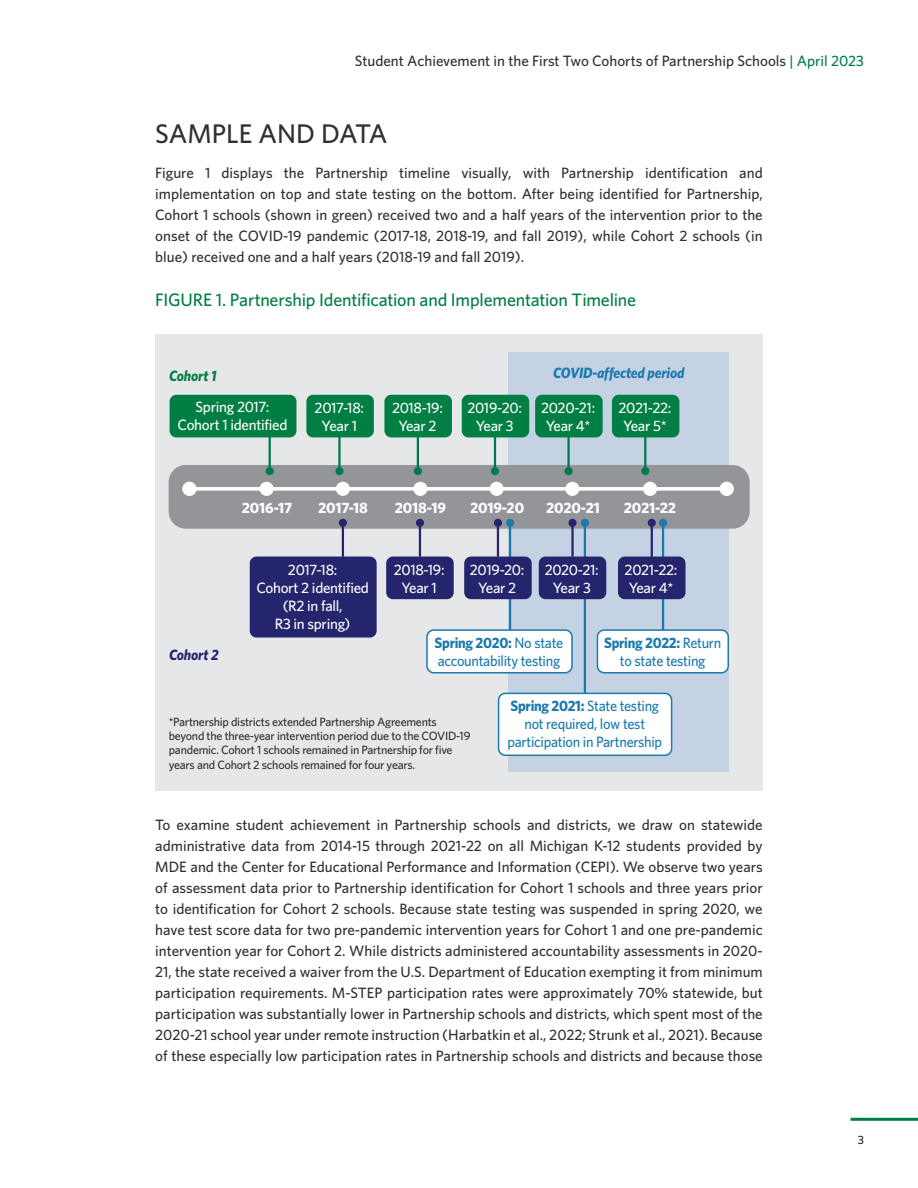
<style>
.page{position:relative;width:918px;height:1188px;background:#fff}
.page>*{position:absolute;margin:0;border:0;box-sizing:border-box;transform-origin:0 0}
.Header1{font:500 27px "Whitney";color:#312f30}
.Figure_Title{font:500 18px "Whitney";letter-spacing:-.01em;color:#007e43}
.BodyCopy{font:500 15px/21px "Whitney";color:#312f30;text-align:justify}
.BodyCopy-2{font:500 15px/18px "Whitney";letter-spacing:-.02em;color:#fff;text-align:center}
.BodyCopy-3{font:500 15px/18px "Whitney";letter-spacing:-.02em;color:#1a7aac;text-align:center;scale:.95 1}
.BodyCopy-4{font:700 15px "Whitney";letter-spacing:-.01em;color:#fff}
.BodyCopy-5{font:italic 700 15px "Whitney";letter-spacing:-.01em;color:#1a7aac;scale:.95 1}
.BodyCopy-6{font:italic 700 15px "Whitney";letter-spacing:-.01em;color:#007e43;scale:.95 1}
.BodyCopy-7{font:italic 700 15px "Whitney";letter-spacing:-.01em;color:#24256c;scale:.95 1}
.BodyCopy-8{font:500 12px/14.4px "Whitney";letter-spacing:-.02em;color:#312f30}
.t1{font:500 12px "Whitney";color:#231f20}
.s1{color:#007e43}
.s2{font-weight:700}
</style>
<div class="page">
<hr style="left:850px;top:1118px;width:68px;height:3px;background:#007e43">
<div style="left:155px;top:334px;width:608px;height:457px;background:#e6e7e9"></div>
<div style="left:509px;top:352px;width:220px;height:420px;background:#c4d2e4"></div>
<div style="left:169px;top:465px;width:581px;height:64px;background:#939598;border-radius:17px"></div>
<svg style="left:197px;top:487px;width:523px;height:4px;fill:#fdfdfd"></svg>
<div style="left:182px;top:482px;width:15px;height:14px;background:#fff;border-radius:50%"></div>
<div style="left:720px;top:482px;width:14px;height:14px;background:#fff;border-radius:50%"></div>
<div style="left:260px;top:482px;width:14px;height:14px;background:#fff;border-radius:50%"></div>
<div style="left:336px;top:482px;width:14px;height:14px;background:#fff;border-radius:50%"></div>
<div style="left:413px;top:482px;width:14px;height:14px;background:#fff;border-radius:50%"></div>
<div style="left:490px;top:482px;width:14px;height:14px;background:#fff;border-radius:50%"></div>
<div style="left:565px;top:482px;width:14px;height:14px;background:#fff;border-radius:50%"></div>
<div style="left:643px;top:482px;width:14px;height:14px;background:#fff;border-radius:50%"></div>
<div style="left:170px;top:395px;width:126px;height:42px;background:#007e43;border-radius:7px"></div>
<div style="left:306px;top:395px;width:68px;height:42px;background:#007e43;border-radius:7px"></div>
<div style="left:384px;top:395px;width:68px;height:42px;background:#007e43;border-radius:7px"></div>
<hr style="left:567px;top:436px;width:3px;height:35px;background:#00794d">
<div style="left:565px;top:467px;width:8px;height:8px;background:#00794d;border-radius:50%"></div>
<hr style="left:644px;top:436px;width:2px;height:35px;background:#00794d">
<div style="left:641px;top:467px;width:8px;height:8px;background:#00794d;border-radius:50%"></div>
<div style="left:612px;top:395px;width:67px;height:42px;background:#007e43;border-radius:7px"></div>
<hr style="left:342px;top:523px;width:2px;height:34px;background:#24256c">
<div style="left:339px;top:519px;width:8px;height:8px;background:#24256c;border-radius:50%"></div>
<div style="left:250px;top:557px;width:127px;height:81px;background:#24256c;border-radius:7px"></div>
<hr style="left:419px;top:523px;width:2px;height:34px;background:#24256c">
<div style="left:416px;top:519px;width:8px;height:8px;background:#24256c;border-radius:50%"></div>
<hr style="left:497px;top:523px;width:2px;height:34px;background:#24256c">
<div style="left:494px;top:519px;width:8px;height:8px;background:#24256c;border-radius:50%"></div>
<hr style="left:571px;top:523px;width:3px;height:34px;background:#24256c">
<div style="left:568px;top:519px;width:9px;height:8px;background:#24256c;border-radius:50%"></div>
<hr style="left:651px;top:523px;width:2px;height:34px;background:#24256c">
<div style="left:648px;top:519px;width:8px;height:8px;background:#24256c;border-radius:50%"></div>
<hr style="left:494px;top:436px;width:2px;height:35px;background:#00794d">
<div style="left:491px;top:467px;width:8px;height:8px;background:#00794d;border-radius:50%"></div>
<hr style="left:417px;top:436px;width:2px;height:35px;background:#00794d">
<div style="left:414px;top:467px;width:8px;height:8px;background:#00794d;border-radius:50%"></div>
<hr style="left:338px;top:436px;width:3px;height:35px;background:#00794d">
<div style="left:335px;top:467px;width:9px;height:8px;background:#00794d;border-radius:50%"></div>
<hr style="left:269px;top:436px;width:2px;height:35px;background:#00794d">
<div style="left:266px;top:467px;width:8px;height:8px;background:#00794d;border-radius:50%"></div>
<hr style="left:509px;top:523px;width:2px;height:107px;background:#1a7aac">
<div style="left:506px;top:519px;width:8px;height:8px;background:#1a7aac;border-radius:50%"></div>
<div style="left:462px;top:395px;width:67px;height:42px;background:#007e43;border-radius:7px"></div>
<div style="left:427px;top:630px;width:145px;height:43px;background:#fff;border-radius:7px"></div>
<div style="left:426px;top:629px;width:147px;height:44px;border:2px solid #1a7aac;border-radius:7px"></div>
<hr style="left:584px;top:523px;width:2px;height:170px;background:#1a7aac">
<div style="left:581px;top:519px;width:8px;height:8px;background:#1a7aac;border-radius:50%"></div>
<div style="left:499px;top:693px;width:173px;height:62px;background:#fff;border-radius:7px"></div>
<div style="left:498px;top:693px;width:174px;height:63px;border:2px solid #1a7aac;border-radius:7px"></div>
<div style="left:535px;top:395px;width:68px;height:42px;background:#007e43;border-radius:7px"></div>
<hr style="left:662px;top:523px;width:2px;height:107px;background:#1a7aac">
<div style="left:659px;top:519px;width:8px;height:8px;background:#1a7aac;border-radius:50%"></div>
<div style="left:597px;top:630px;width:131px;height:43px;background:#fff;border-radius:7px"></div>
<div style="left:597px;top:629px;width:132px;height:45px;border:2px solid #1a7aac;border-radius:7px"></div>
<div style="left:386px;top:557px;width:68px;height:42px;background:#24256c;border-radius:7px"></div>
<div style="left:464px;top:557px;width:68px;height:42px;background:#24256c;border-radius:7px"></div>
<div style="left:539px;top:557px;width:67px;height:42px;background:#24256c;border-radius:7px"></div>
<div style="left:618px;top:557px;width:68px;height:42px;background:#24256c;border-radius:7px"></div>
<p class="BodyCopy" style="left:355px;top:50px;width:511px">Student Achievement in the First Two Cohorts of Partnership Schools <span class="s1">| April 2023</span></p>
<p class="Header1" style="left:155px;top:116px;width:234px">SAMPLE AND DATA</p>
<p class="BodyCopy" style="left:155px;top:162px;width:609px">Figure 1 displays the Partnership timeline visually, with Partnership identification and implementation on top and state testing on the bottom. After being identified for Partnership, Cohort 1 schools (shown in green) received two and a half years of the intervention prior to the onset of the COVID-19 pandemic (2017-18, 2018-19, and fall 2019), while Cohort 2 schools (in blue) received one and a half years (2018-19 and fall 2019).</p>
<p class="Figure_Title" style="left:155px;top:288px;width:482px">FIGURE 1. Partnership Identification and Implementation Timeline</p>
<p class="BodyCopy-6" style="left:169px;top:366px;width:52px">Cohort 1</p>
<p class="BodyCopy-5" style="left:553px;top:363px;width:140px">COVID-affected period</p>
<p class="BodyCopy-2" style="left:178px;top:397px;width:111px">Spring 2017:<br>Cohort 1 identified</p>
<p class="BodyCopy-2" style="left:315px;top:399px;width:51px">2017-18:<br>Year 1</p>
<p class="BodyCopy-2" style="left:392px;top:399px;width:52px">2018-19:<br>Year 2</p>
<p class="BodyCopy-2" style="left:619px;top:399px;width:54px;text-align:left">2021-22:<br>Year 5*</p>
<p class="BodyCopy-2" style="left:467px;top:399px;width:56px">2019-20:<br>Year 3</p>
<p class="BodyCopy-2" style="left:541px;top:399px;width:56px">2020-21:<br>Year 4*</p>
<p class="BodyCopy-4" style="left:242px;top:497px;width:52px">2016-17</p>
<p class="BodyCopy-4" style="left:318px;top:497px;width:51px">2017-18</p>
<p class="BodyCopy-4" style="left:395px;top:497px;width:53px">2018-19</p>
<p class="BodyCopy-4" style="left:470px;top:497px;width:56px">2019-20</p>
<p class="BodyCopy-4" style="left:546px;top:497px;width:55px">2020-21</p>
<p class="BodyCopy-4" style="left:624px;top:497px;width:54px">2021-22</p>
<p class="BodyCopy-2" style="left:256px;top:560px;width:114px">2017-18:<br>Cohort 2 identified (R2 in fall,<br>R3 in spring)</p>
<p class="BodyCopy-2" style="left:394px;top:560px;width:52px">2018-19:<br>Year 1</p>
<p class="BodyCopy-2" style="left:470px;top:560px;width:56px">2019-20:<br>Year 2</p>
<p class="BodyCopy-2" style="left:545px;top:560px;width:56px">2020-21:<br>Year 3</p>
<p class="BodyCopy-2" style="left:625px;top:560px;width:54px;text-align:left">2021-22:<br>Year 4*</p>
<p class="BodyCopy-3" style="left:435px;top:634px;width:137px;text-align:left"><span class="s2">Spring 2020:</span> No state accountability testing</p>
<p class="BodyCopy-3" style="left:507px;top:696px;width:165px"><span class="s2">Spring 2021:</span> State testing not required, low test participation in Partnership</p>
<p class="BodyCopy-3" style="left:604px;top:634px;width:125px"><span class="s2">Spring 2022:</span> Return to state testing</p>
<p class="BodyCopy-7" style="left:169px;top:644px;width:54px">Cohort 2</p>
<p class="BodyCopy-8" style="left:169px;top:714px;width:303px">*Partnership districts extended Partnership Agreements beyond the three-year intervention period due to the COVID-19 pandemic. Cohort 1 schools remained in Partnership for five years and Cohort 2 schools remained for four years.</p>
<p class="BodyCopy" style="left:155px;top:814px;width:609px">To examine student achievement in Partnership schools and districts, we draw on statewide administrative data from 2014-15 through 2021-22 on all Michigan K-12 students provided by MDE and the Center for Educational Performance and Information (CEPI). We observe two years of assessment data prior to Partnership identification for Cohort 1 schools and three years prior to identification for Cohort 2 schools. Because state testing was suspended in spring 2020, we have test score data for two pre-pandemic intervention years for Cohort 1 and one pre-pandemic intervention year for Cohort 2. While districts administered accountability assessments in 2020- 21, the state received a waiver from the U.S. Department of Education exempting it from minimum participation requirements. M-STEP participation rates were approximately 70% statewide, but participation was substantially lower in Partnership schools and districts, which spent most of the 2020-21 school year under remote instruction (Harbatkin et al., 2022; Strunk et al., 2021). Because of these especially low participation rates in Partnership schools and districts and because those</p>
<p class="t1" style="left:858px;top:1131px;width:8px">3</p>
</div>
